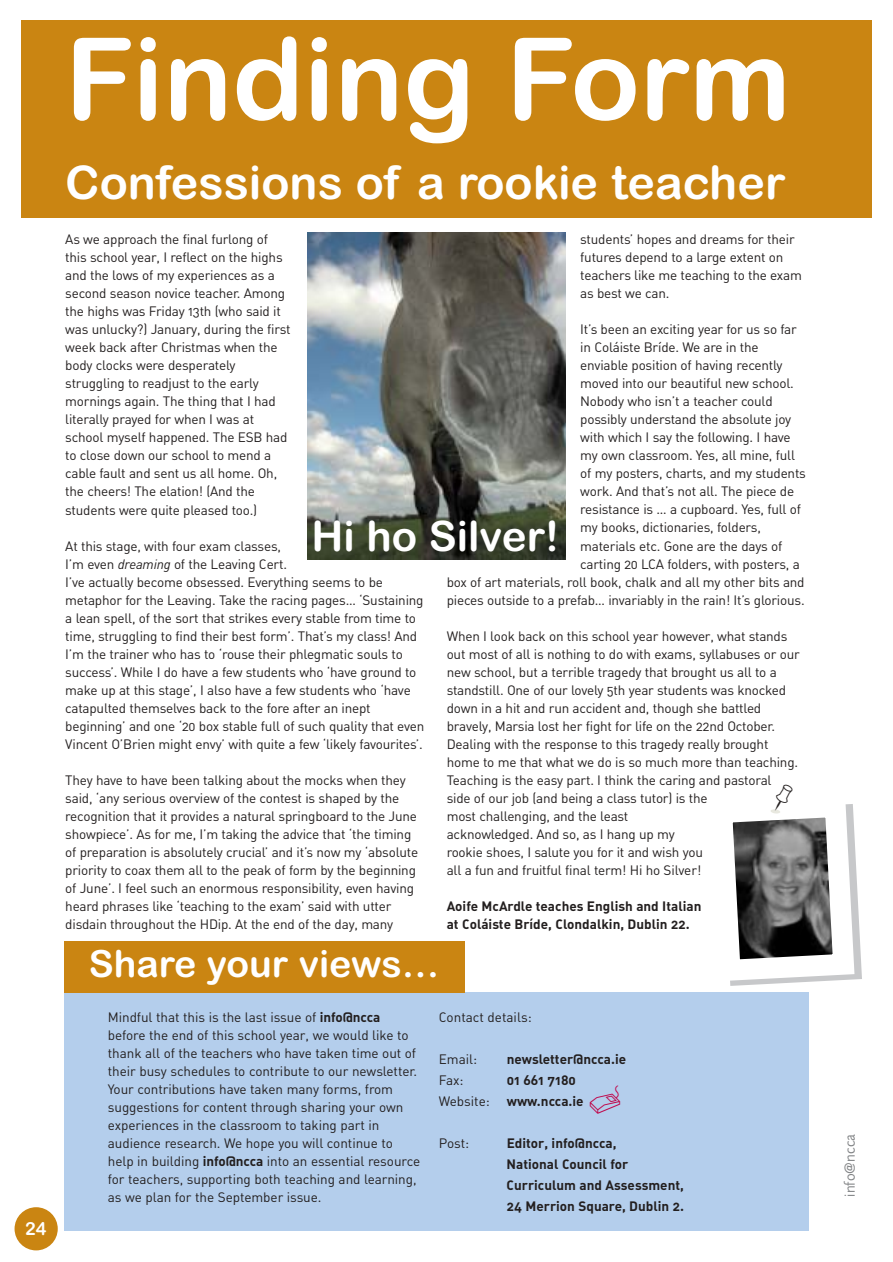
<style>
.page{position:relative;width:893px;height:1262px;background:#fff}
.page>*{position:absolute;margin:0;border:0;box-sizing:border-box;transform-origin:0 0}
.t1{font:114px "Arial Rounded MT Bold";color:#fff}
.t2{font:46.5px "Arial Rounded MT Bold";color:#fff}
.t3{font:42px "Arial Rounded MT Bold";color:#fff}
.t4{font:37.5px "Arial Rounded MT Bold";color:#fff}
.t5{font:36px "FF Dingbests";color:#c00045}
.t6{font:18px "Arial Rounded MT Bold";color:#fff}
.t7{font:15px "Foundry Sans";color:#808284}
.t8{font:13.5px/18px "DIN Regular Alternate";letter-spacing:-.015em;color:#231f1f}
.t9{font:13.5px/21px "DIN Bold Alternate";color:#231f1f}
.s1{font-family:"DIN";font-style:italic}
.s2{font-family:"DIN Bold Alternate"}
.s3{font-family:"DIN Regular Alternate"}
</style>
<div class="page">
<div style="left:15px;top:1207px;width:43px;height:43px;background:#ca8512;border-radius:50%"></div>
<div style="left:21px;top:20px;width:851px;height:198px;background:#ca8512"></div>
<div style="left:64px;top:992px;width:744px;height:239px;background:#b4ceec"></div>
<div style="left:64px;top:941px;width:400px;height:52px;background:#ca8512"></div>
<img style="left:307px;top:232px;width:258px;height:328px">
<svg style="left:730px;top:804px;width:132px;height:182px"></svg>
<h3 class="t6" style="left:25px;top:1221px;width:23px">24</h3>
<h1 class="t1" style="left:65px;top:37px;width:726px">Finding Form</h1>
<h2 class="t2" style="left:65px;top:165px;width:721px">Confessions of a rookie teacher</h2>
<p class="t8" style="left:580px;top:232px;width:223px">students’ hopes and dreams for their futures depend to a large extent on teachers like me teaching to the exam as best we can.</p>
<p class="t8" style="left:580px;top:322px;width:218px">It’s been an exciting year for us so far</p>
<p class="t8" style="left:580px;top:340px;width:180px">in Coláiste Bríde. We are in the</p>
<p class="t8" style="left:580px;top:358px;width:204px">enviable position of having recently</p>
<p class="t8" style="left:580px;top:376px;width:215px">moved into our beautiful new school.</p>
<p class="t8" style="left:580px;top:394px;width:194px">Nobody who isn’t a teacher could</p>
<p class="t8" style="left:580px;top:412px;width:212px">possibly understand the absolute joy</p>
<p class="t8" style="left:580px;top:430px;width:212px">with which I say the following. I have</p>
<p class="t8" style="left:580px;top:448px;width:216px">my own classroom. Yes, all mine, full</p>
<p class="t8" style="left:580px;top:466px;width:227px">of my posters, charts, and my students</p>
<p class="t8" style="left:580px;top:484px;width:215px">work. And that’s not all. The piece de</p>
<p class="t8" style="left:580px;top:502px;width:222px">resistance is … a cupboard. Yes, full of</p>
<p class="t8" style="left:580px;top:520px;width:182px">my books, dictionaries, folders,</p>
<p class="t8" style="left:580px;top:538px;width:204px">materials etc. Gone are the days of</p>
<p class="t8" style="left:580px;top:556px;width:221px">carting 20 LCA folders, with posters, a</p>
<p class="t8" style="left:446px;top:574px;width:359px">box of art materials, roll book, chalk and all my other bits and</p>
<p class="t8" style="left:446px;top:592px;width:359px">pieces outside to a prefab… invariably in the rain! It’s glorious.</p>
<p class="t8" style="left:446px;top:628px;width:354px">When I look back on this school year however, what stands out most of all is nothing to do with exams, syllabuses or our new school, but a terrible tragedy that brought us all to a standstill. One of our lovely 5th year students was knocked down in a hit and run accident and, though she battled bravely, Marsia lost her fight for life on the 22nd October.<br>Dealing with the response to this tragedy really brought home to me that what we do is so much more than teaching.<br>Teaching is the easy part. I think the caring and pastoral<br>side of our job (and being a class tutor) is the<br>most challenging, and the least<br>acknowledged. And so, as I hang up my<br>rookie shoes, I salute you for it and wish you<br>all a fun and fruitful final term! Hi ho Silver!</p>
<p class="t9" style="left:446px;top:898px;width:256px;line-height:18px">Aoife McArdle teaches English and Italian at Coláiste Bríde, Clondalkin, Dublin 22.</p>
<p class="t8" style="left:65px;top:232px;width:227px">As we approach the final furlong of this school year, I reflect on the highs and the lows of my experiences as a second season novice teacher. Among the highs was Friday 13th (who said it was unlucky?) January, during the first week back after Christmas when the body clocks were desperately struggling to readjust to the early mornings again. The thing that I had literally prayed for when I was at school myself happened. The ESB had to close down our school to mend a cable fault and sent us all home. Oh, the cheers! The elation! (And the students were quite pleased too.)</p>
<p class="t8" style="left:65px;top:538px;width:360px">At this stage, with four exam classes,<br>I’m even <span class="s1">dreaming</span> of the Leaving Cert.<br>I’ve actually become obsessed. Everything seems to be metaphor for the Leaving. Take the racing pages… ‘Sustaining a lean spell, of the sort that strikes every stable from time to time, struggling to find their best form’. That’s my class! And I’m the trainer who has to ‘rouse their phlegmatic souls to success’. While I do have a few students who ‘have ground to make up at this stage’, I also have a few students who ‘have catapulted themselves back to the fore after an inept beginning’ and one ‘20 box stable full of such quality that even Vincent O’Brien might envy’ with quite a few ‘likely favourites’.</p>
<p class="t8" style="left:65px;top:772px;width:354px">They have to have been talking about the mocks when they said, ‘any serious overview of the contest is shaped by the recognition that it provides a natural springboard to the June showpiece’. As for me, I’m taking the advice that ‘the timing of preparation is absolutely crucial’ and it’s now my ‘absolute priority to coax them all to the peak of form by the beginning of June’. I feel such an enormous responsibility, even having heard phrases like ‘teaching to the exam’ said with utter disdain throughout the HDip. At the end of the day, many</p>
<h3 class="t3" style="left:311px;top:521px;width:249px">Hi ho Silver!</h3>
<h3 class="t4" style="left:89px;top:950px;width:352px">Share your views…</h3>
<p class="t8" style="left:108px;top:1010px;width:314px">Mindful that this is the last issue of <span class="s2">info@ncca </span>before the end of this school year, we would like to thank all of the teachers who have taken time out of their busy schedules to contribute to our newsletter.<br>Your contributions have taken many forms, from suggestions for content through sharing your own experiences in the classroom to taking part in audience research. We hope you will continue to help in building <span class="s2">info@ncca</span> into an essential resource for teachers, supporting both teaching and learning, as we plan for the September issue.</p>
<p class="t8" style="left:438px;top:1009px;width:95px">Contact details:</p>
<p class="t8" style="left:438px;top:1051px;width:40px">Email:</p>
<p class="t9" style="left:506px;top:1049px;width:121px">newsletter@ncca.ie</p>
<p class="t8" style="left:438px;top:1072px;width:26px">Fax:</p>
<p class="t9" style="left:438px;top:1070px;width:146px;text-indent:68px">01 661 7180<br><span class="s3">Website:</span> www.ncca.ie</p>
<p class="t8" style="left:438px;top:1135px;width:32px">Post:</p>
<p class="t9" style="left:506px;top:1133px;width:179px">Editor, info@ncca,<br>National Council for<br>Curriculum and Assessment,<br>24 Merrion Square, Dublin 2.</p>
<h3 class="t5" style="left:587px;top:1078px;width:38px">w</h3>
<p class="t7" style="left:844px;top:1196px;width:64px;rotate:-90deg">info@ncca</p>
</div>
